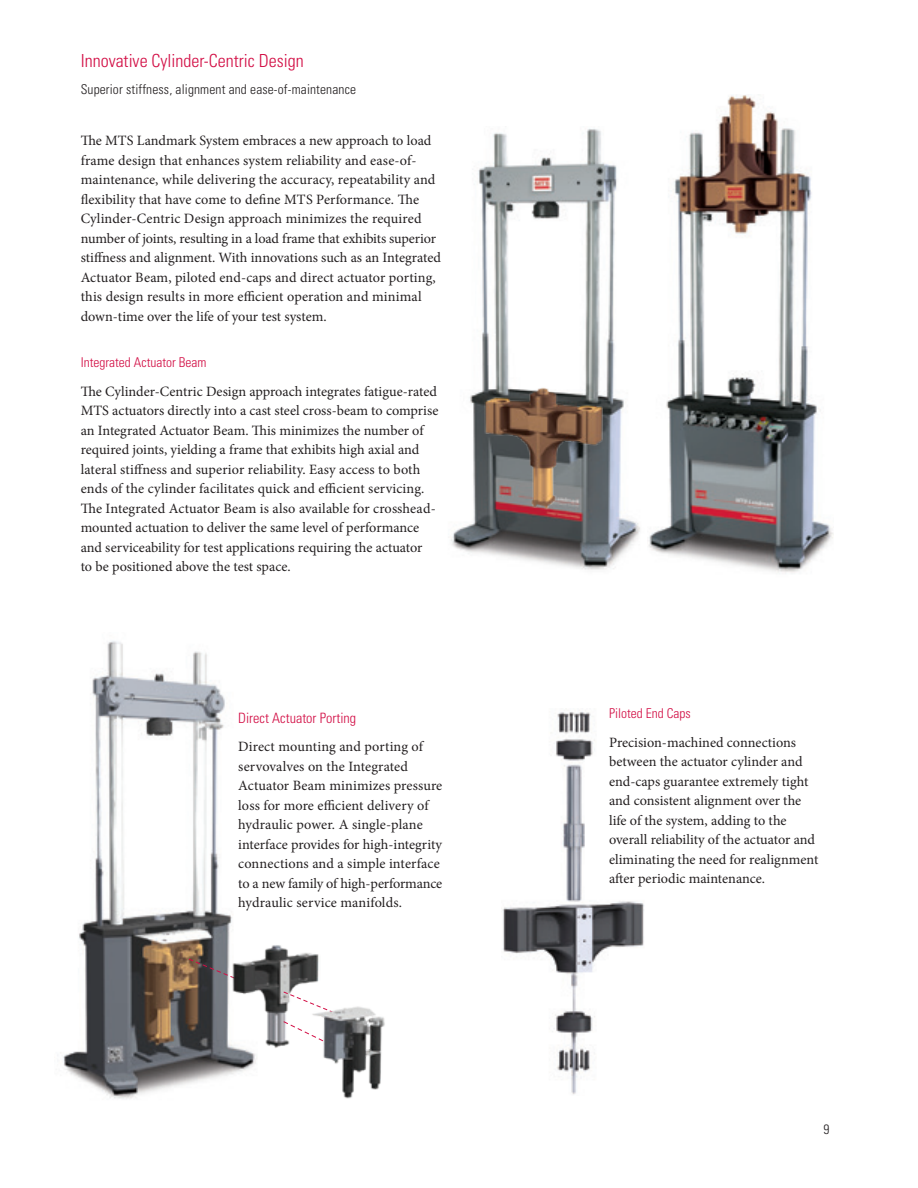
<style>
.page{position:relative;width:918px;height:1188px;background:#fff}
.page>*{position:absolute;margin:0;border:0;box-sizing:border-box;transform-origin:0 0}
.t1{font:300 condensed 18px "Univers LT Std";color:#d20d44}
.t2{font:14.25px/19.5px "Minion Pro";color:#231f20}
.t3{font:300 condensed 14.25px "Univers LT Std";color:#d20d44}
.t4{font:300 condensed 13.5px "Univers LT Std";letter-spacing:.01em;color:#231f20}
.t5{font:300 condensed 13.5px "Univers LT Std";color:#d20d44}
</style>
<div class="page">
<img style="left:649px;top:95px;width:185px;height:478px">
<img style="left:451px;top:128px;width:189px;height:442px">
<img style="left:481px;top:385px;width:129px;height:133px">
<img style="left:502px;top:712px;width:142px;height:383px">
<img style="left:63px;top:641px;width:194px;height:458px">
<svg style="left:188px;top:958px;width:44px;height:33px"></svg>
<img style="left:232px;top:943px;width:87px;height:105px">
<svg style="left:282px;top:991px;width:37px;height:57px"></svg>
<img style="left:305px;top:998px;width:80px;height:101px">
<p class="t1" style="left:81px;top:50px;width:225px">Innovative Cylinder-Centric Design</p>
<p class="t4" style="left:81px;top:81px;width:277px">Superior stiffness, alignment and ease-of-maintenance</p>
<p class="t2" style="left:81px;top:131px;width:362px">The MTS Landmark System embraces a new approach to load frame design that enhances system reliability and ease-of&shy;maintenance, while delivering the accuracy, repeatability and flexibility that have come to define MTS Performance. The Cylinder-Centric Design approach minimizes the required number of joints, resulting in a load frame that exhibits superior stiffness and alignment. With innovations such as an Integrated Actuator Beam, piloted end-caps and direct actuator porting, this design results in more efficient operation and minimal down-time over the life of your test system.</p>
<p class="t5" style="left:81px;top:354px;width:127px">Integrated Actuator Beam</p>
<p class="t2" style="left:81px;top:382px;width:359px">The Cylinder-Centric Design approach integrates fatigue-rated MTS actuators directly into a cast steel cross-beam to comprise an Integrated Actuator Beam. This minimizes the number of required joints, yielding a frame that exhibits high axial and lateral stiffness and superior reliability. Easy access to both ends of the cylinder facilitates quick and efficient servicing.<br>The Integrated Actuator Beam is also available for crosshead&shy;mounted actuation to deliver the same level of performance and serviceability for test applications requiring the actuator<br>to be positioned above the test space.</p>
<p class="t3" style="left:238px;top:709px;width:119px">Direct Actuator Porting</p>
<p class="t2" style="left:238px;top:737px;width:206px">Direct mounting and porting of servovalves on the Integrated Actuator Beam minimizes pressure loss for more efficient delivery of hydraulic power. A single-plane interface provides for high-integrity connections and a simple interface to a new family of high-performance hydraulic service manifolds.</p>
<p class="t5" style="left:609px;top:705px;width:83px">Piloted End Caps</p>
<p class="t2" style="left:609px;top:733px;width:211px">Precision-machined connections between the actuator cylinder and end-caps guarantee extremely tight and consistent alignment over the life of the system, adding to the overall reliability of the actuator and eliminating the need for realignment after periodic maintenance.</p>
<p class="t4" style="left:824px;top:1122px;width:7px">9</p>
</div>
